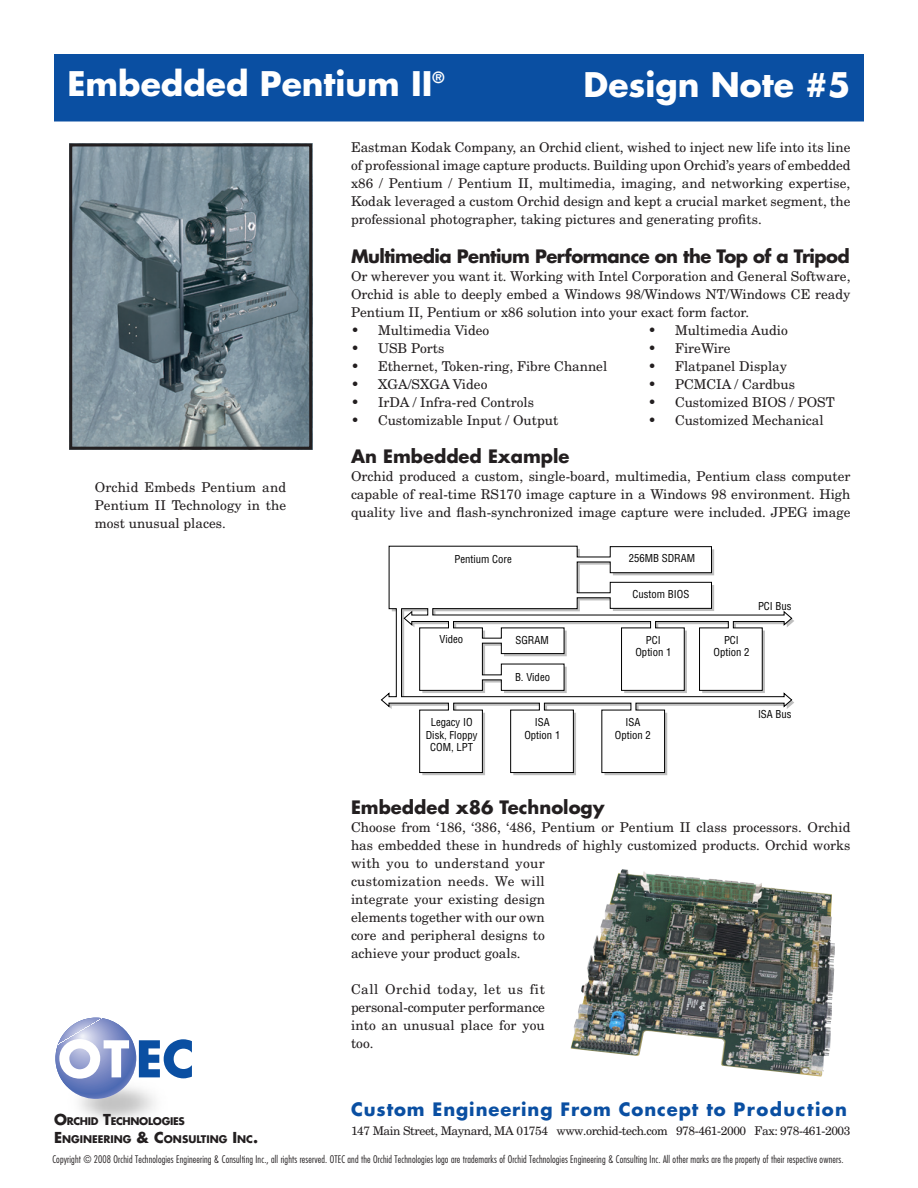
<style>
.page{position:relative;width:918px;height:1188px;background:#fff}
.page>*{position:absolute;margin:0;border:0;box-sizing:border-box;transform-origin:0 0}
.Headline{font:700 33px "Futura";color:#fff}
.Sub_Head{font:700 18px "Futura";letter-spacing:-.03em;color:#231f20}
.Sub_Head-2{font:700 18px "Futura";letter-spacing:.05em;color:#0a4fa2}
.Body_Text-back{font:700 18px "Futura";color:#231f20}
.Sub_Head-3{font:700 18px "Futura";color:#231f20}
.Body_Text-back-2{font:13.5px/18px "New Century Schlbk";color:#231f20;text-align:justify}
.Body_Text-back-3{font:12px "New Century Schlbk";letter-spacing:-.035em;color:#231f20}
.t1{font:condensed 10.65px/12.6px "Helvetica";color:#000;text-align:center}
.t2{font:700 10.35px "Futura";color:#231f20}
.t3{font:700 10.35px "Futura";letter-spacing:-.03em;color:#231f20}
.Line_listing{font:300 condensed 10.2px "Futura";letter-spacing:.015em;color:#231f20}
.s1{font-size:14.7px}
</style>
<div class="page">
<svg style="left:55px;top:1018px;width:137px;height:87px"></svg>
<img style="left:571px;top:869px;width:264px;height:208px">
<div style="left:54px;top:54px;width:810px;height:68px;background:#0a4fa2;border:2px solid #0a4fa2"></div>
<svg style="left:381px;top:546px;width:412px;height:228px"></svg>
<img style="left:73px;top:147px;width:235px;height:299px">
<div style="left:69px;top:143px;width:243px;height:307px;border:3px solid #231f20"></div>
<p class="Headline" style="left:68px;top:61px;width:379px">Embedded Pentium II<sup>®</sup></p>
<p class="Headline" style="left:584px;top:62px;width:268px">Design Note #5</p>
<p class="Body_Text-back-2" style="left:95px;top:477px;width:193px">Orchid Embeds Pentium and Pentium II Technology in the most unusual places.</p>
<p class="Body_Text-back-2" style="left:351px;top:138px;width:501px">Eastman Kodak Company, an Orchid client, wished to inject new life into its line of professional image capture products. Building upon Orchid’s years of embedded x86 / Pentium / Pentium II, multimedia, imaging, and networking expertise, Kodak leveraged a custom Orchid design and kept a crucial market segment, the professional photographer, taking pictures and generating profits.</p>
<p class="Sub_Head" style="left:351px;top:243px;width:500px">Multimedia Pentium Performance on the Top of a Tripod</p>
<p class="Body_Text-back-2" style="left:351px;top:267px;width:501px">Or wherever you want it. Working with Intel Corporation and General Software, Orchid is able to deeply embed a Windows 98/Windows NT/Windows CE ready Pentium II, Pentium or x86 solution into your exact form factor.</p>
<p class="Body_Text-back-2" style="left:351px;top:321px;width:140px">• Multimedia Video</p>
<p class="Body_Text-back-2" style="left:648px;top:321px;width:141px">• Multimedia Audio</p>
<p class="Body_Text-back-2" style="left:351px;top:339px;width:95px">• USB Ports</p>
<p class="Body_Text-back-2" style="left:648px;top:339px;width:84px">• FireWire</p>
<p class="Body_Text-back-2" style="left:351px;top:357px;width:258px">• Ethernet, Token-ring, Fibre Channel</p>
<p class="Body_Text-back-2" style="left:648px;top:357px;width:141px">• Flatpanel Display</p>
<p class="Body_Text-back-2" style="left:351px;top:375px;width:138px">• XGA/SXGA Video</p>
<p class="Body_Text-back-2" style="left:648px;top:375px;width:149px">• PCMCIA / Cardbus</p>
<p class="Body_Text-back-2" style="left:351px;top:393px;width:184px">• IrDA / Infra-red Controls</p>
<p class="Body_Text-back-2" style="left:648px;top:393px;width:188px">• Customized BIOS / POST</p>
<p class="Body_Text-back-2" style="left:351px;top:411px;width:209px">• Customizable Input / Output</p>
<p class="Body_Text-back-2" style="left:648px;top:411px;width:177px">• Customized Mechanical</p>
<p class="Sub_Head-3" style="left:351px;top:444px;width:220px">An Embedded Example</p>
<p class="Body_Text-back-2" style="left:351px;top:467px;width:501px">Orchid produced a custom, single-board, multimedia, Pentium class computer capable of real-time RS170 image capture in a Windows 98 environment. High quality live and flash-synchronized image capture were included. JPEG image</p>
<p class="t1" style="left:454px;top:552px;width:59px">Pentium Core</p>
<p class="t1" style="left:629px;top:552px;width:68px">256MB SDRAM</p>
<p class="t1" style="left:633px;top:588px;width:58px">Custom BIOS</p>
<p class="t1" style="left:758px;top:599px;width:35px">PCI Bus</p>
<p class="t1" style="left:440px;top:633px;width:25px">Video</p>
<p class="t1" style="left:515px;top:633px;width:35px">SGRAM</p>
<p class="t1" style="left:515px;top:670px;width:37px">B. Video</p>
<p class="t1" style="left:635px;top:633px;width:37px">PCI<br>Option 1</p>
<p class="t1" style="left:713px;top:633px;width:37px">PCI<br>Option 2</p>
<p class="t1" style="left:426px;top:716px;width:53px">Legacy IO<br>Disk, Floppy<br>COM, LPT</p>
<p class="t1" style="left:524px;top:716px;width:37px">ISA<br>Option 1</p>
<p class="t1" style="left:615px;top:716px;width:37px">ISA<br>Option 2</p>
<p class="t1" style="left:758px;top:708px;width:35px">ISA Bus</p>
<p class="Body_Text-back" style="left:351px;top:795px;width:255px">Embedded x86 Technology</p>
<p class="Body_Text-back-2" style="left:351px;top:818px;width:501px;text-align:left">Choose from ‘186, ‘386, ‘486, Pentium or Pentium II class processors. Orchid has embedded these in hundreds of highly customized products. Orchid works with you to understand your<br>customization needs. We will<br>integrate your existing design<br>elements together with our own<br>core and peripheral designs to<br>achieve your product goals.</p>
<p class="Body_Text-back-2" style="left:351px;top:980px;width:195px">Call Orchid today, let us fit personal-computer performance into an unusual place for you too.</p>
<p class="Sub_Head-2" style="left:351px;top:1097px;width:498px">Custom Engineering From Concept to Production</p>
<p class="Line_listing" style="left:52px;top:1153px;width:793px">Copyright © 2008 Orchid Technologies Engineering &amp; Consulting Inc., all rights reserved. OTEC and the Orchid Technologies logo are trademarks of Orchid Technologies Engineering &amp; Consulting Inc. All other marks are the property of their respective owners.</p>
<p class="t3" style="left:54px;top:1114px;width:132px"><span class="s1">O</span>RCHID <span class="s1">T</span>ECHNOLOGIES</p>
<p class="t2" style="left:54px;top:1132px;width:206px"><span class="s1">E</span> NGINEERING <span class="s1">&amp; C</span>ONSULTING <span class="s1">I</span> NC<span class="s1">.</span></p>
<p class="Body_Text-back-3" style="left:351px;top:1123px;width:501px">147 Main Street, Maynard, MA 01754 www.orchid-tech.com 978-461-2000 Fax: 978-461-2003</p>
</div>
